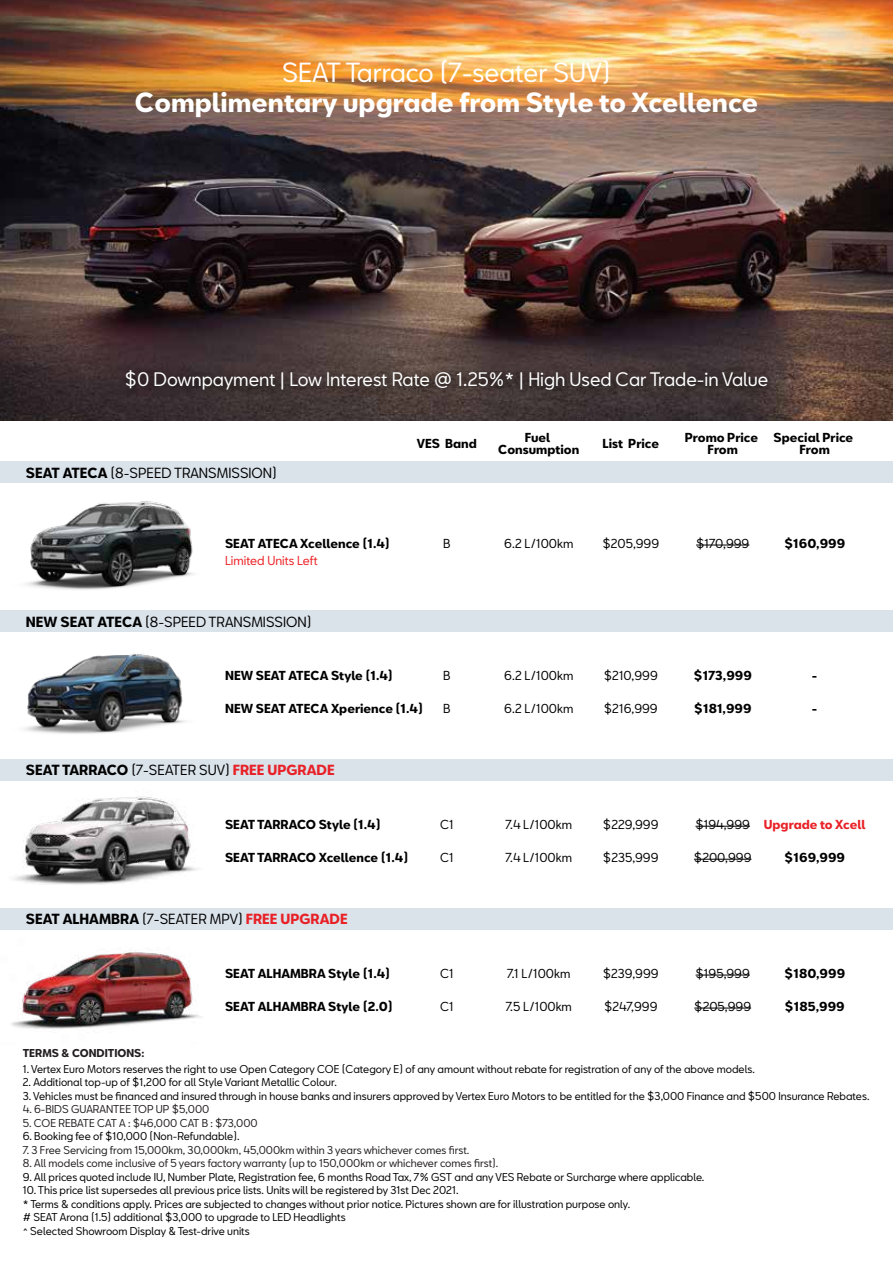
<style>
.page{position:relative;width:893px;height:1263px;background:#fff}
.page>*{position:absolute;margin:0;border:0;box-sizing:border-box;transform-origin:0 0}
.t1{font:700 25.5px "SEATBCN";color:#fff}
.t2{font:25.5px "SEATBCN";color:#fff}
.t3{font:18px "SEATBCN";color:#fff}
.t4{font:13.5px "SEATBCN";color:#010101}
.t5{font:700 12px/12px "SEATBCN";color:#010101;text-align:center}
.t6{font:12px "SEATBCN";color:#010101}
.t7{font:12px "SEATBCN";color:#ed2024}
.t8{font:700 12px "SEATBCN";color:#000}
.t9{font:700 12px "SEATBCN";color:#e82127}
.t10{font:10.5px/13.5px "SEATBCN";color:#010101}
.t11{font:10.5px "SEATBCN";color:#231f20}
.t12{font:700 10.5px "SEATBCN";color:#231f20}
.s1{font-weight:700}
.s2{font-weight:700;color:#e82127}
</style>
<div class="page">
<img style="left:0;top:0;width:893px;height:421px">
<div style="left:0;top:908px;width:893px;height:21px;background:#dae2ea"></div>
<div style="left:0;top:759px;width:893px;height:21px;background:#dae2ea"></div>
<div style="left:0;top:461px;width:893px;height:22px;background:#dae2ea"></div>
<div style="left:0;top:610px;width:893px;height:22px;background:#dae2ea"></div>
<hr style="left:696px;top:975px;width:54px;height:1px;background:#010101">
<hr style="left:694px;top:1008px;width:57px;height:1px;background:#010101">
<hr style="left:695px;top:826px;width:55px;height:1px;background:#010101">
<hr style="left:694px;top:859px;width:57px;height:1px;background:#010101">
<hr style="left:696px;top:545px;width:53px;height:1px;background:#010101">
<img style="left:26px;top:501px;width:168px;height:89px">
<img style="left:24px;top:653px;width:162px;height:81px">
<img style="left:13px;top:796px;width:185px;height:89px">
<img style="left:11px;top:949px;width:191px;height:80px">
<img style="left:113px;top:359px;width:670px;height:51px">
<h1 class="t2" style="left:282px;top:49px;width:330px">SEAT Tarraco (7-seater SUV)</h1>
<h1 class="t1" style="left:135px;top:88px;width:625px">Complimentary upgrade from Style to Xcellence</h1>
<h2 class="t3" style="left:125px;top:363px;width:645px">$0 Downpayment | Low Interest Rate @ 1.25%* | High Used Car Trade-in Value</h2>
<p class="t4" style="left:26px;top:461px;width:253px"><span class="s1">SEAT ATECA</span> (8-SPEED TRANSMISSION)</p>
<p class="t5" style="left:417px;top:437px;width:61px">VES Band</p>
<p class="t5" style="left:498px;top:431px;width:83px">Fuel<br>Consumption</p>
<p class="t5" style="left:225px;top:538px;width:166px">SEAT ATECA Xcellence (1.4)</p>
<p class="t7" style="left:225px;top:549px;width:94px">Limited Units Left</p>
<p class="t6" style="left:443px;top:533px;width:9px">B</p>
<p class="t4" style="left:26px;top:609px;width:287px"><span class="s1">NEW SEAT ATECA</span> (8-SPEED TRANSMISSION)</p>
<p class="t5" style="left:225px;top:670px;width:169px">NEW SEAT ATECA Style (1.4)</p>
<p class="t5" style="left:225px;top:703px;width:199px">NEW SEAT ATECA Xperience (1.4)</p>
<p class="t6" style="left:443px;top:665px;width:9px">B</p>
<p class="t6" style="left:443px;top:698px;width:9px">B</p>
<p class="t4" style="left:26px;top:758px;width:310px"><span class="s1">SEAT TARRACO</span> (7-SEATER SUV) <span class="s2">FREE UPGRADE</span></p>
<p class="t5" style="left:225px;top:819px;width:157px">SEAT TARRACO Style (1.4)</p>
<p class="t5" style="left:225px;top:852px;width:185px">SEAT TARRACO Xcellence (1.4)</p>
<p class="t6" style="left:440px;top:814px;width:15px">C1</p>
<p class="t6" style="left:440px;top:847px;width:15px">C1</p>
<p class="t4" style="left:26px;top:906px;width:323px"><span class="s1">SEAT ALHAMBRA</span> (7-SEATER MPV) <span class="s2">FREE UPGRADE</span></p>
<p class="t12" style="left:23px;top:1047px;width:123px">TERMS &amp; CONDITIONS:</p>
<p class="t5" style="left:225px;top:968px;width:167px">SEAT ALHAMBRA Style (1.4)</p>
<p class="t5" style="left:225px;top:1001px;width:169px">SEAT ALHAMBRA Style (2.0)</p>
<p class="t6" style="left:440px;top:963px;width:15px">C1</p>
<p class="t6" style="left:440px;top:996px;width:15px">C1</p>
<p class="t6" style="left:504px;top:533px;width:71px">6.2 L/100km</p>
<p class="t6" style="left:504px;top:665px;width:71px">6.2 L/100km</p>
<p class="t6" style="left:504px;top:698px;width:71px">6.2 L/100km</p>
<p class="t6" style="left:506px;top:814px;width:68px">7.4 L/100km</p>
<p class="t6" style="left:506px;top:847px;width:68px">7.4 L/100km</p>
<p class="t6" style="left:507px;top:963px;width:65px">7.1 L/100km</p>
<p class="t6" style="left:506px;top:996px;width:68px">7.5 L/100km</p>
<p class="t5" style="left:602px;top:437px;width:58px">List Price</p>
<p class="t6" style="left:602px;top:533px;width:58px">$205,999</p>
<p class="t6" style="left:604px;top:665px;width:56px">$210,999</p>
<p class="t6" style="left:604px;top:698px;width:55px">$216,999</p>
<p class="t6" style="left:603px;top:814px;width:57px">$229,999</p>
<p class="t6" style="left:603px;top:847px;width:57px">$235,999</p>
<p class="t6" style="left:603px;top:963px;width:57px">$239,999</p>
<p class="t6" style="left:604px;top:996px;width:55px">$247,999</p>
<p class="t5" style="left:685px;top:431px;width:75px">Promo Price<br>From</p>
<p class="t5" style="left:774px;top:432px;width:81px">Special Price<br>From</p>
<p class="t6" style="left:696px;top:533px;width:55px">$170,999</p>
<p class="t5" style="left:784px;top:538px;width:63px">$160,999</p>
<p class="t5" style="left:693px;top:670px;width:60px">$173,999</p>
<p class="t5" style="left:694px;top:703px;width:59px">$181,999</p>
<p class="t5" style="left:812px;top:670px;width:7px">-</p>
<p class="t5" style="left:812px;top:703px;width:7px">-</p>
<p class="t6" style="left:695px;top:814px;width:56px">$194,999</p>
<p class="t6" style="left:694px;top:847px;width:59px">$200,999</p>
<p class="t9" style="left:764px;top:818px;width:103px">Upgrade to Xcell</p>
<p class="t5" style="left:784px;top:852px;width:62px">$169,999</p>
<p class="t6" style="left:696px;top:963px;width:56px">$195,999</p>
<p class="t6" style="left:694px;top:996px;width:58px">$205,999</p>
<p class="t8" style="left:784px;top:967px;width:63px">$180,999</p>
<p class="t8" style="left:785px;top:1000px;width:62px">$185,999</p>
<p class="t10" style="left:23px;top:1062px;width:733px">1. Vertex Euro Motors reserves the right to use Open Category COE (Category E) of any amount without rebate for registration of any of the above models.</p>
<p class="t10" style="left:23px;top:1075px;width:316px">2. Additional top-up of $1,200 for all Style Variant Metallic Colour.</p>
<p class="t10" style="left:23px;top:1089px;width:848px">3. Vehicles must be financed and insured through in house banks and insurers approved by Vertex Euro Motors to be entitled for the $3,000 Finance and $500 Insurance Rebates.</p>
<p class="t11" style="left:23px;top:1100px;width:188px">4. 6-BIDS GUARANTEE TOP UP $5,000</p>
<p class="t11" style="left:23px;top:1113px;width:237px">5. COE REBATE CAT A : $46,000 CAT B : $73,000</p>
<p class="t10" style="left:23px;top:1129px;width:218px">6. Booking fee of $10,000 (Non-Refundable).</p>
<p class="t11" style="left:23px;top:1140px;width:448px">7. 3 Free Servicing from 15,000km, 30,000km, 45,000km within 3 years whichever comes first.</p>
<p class="t11" style="left:23px;top:1154px;width:477px">8. All models come inclusive of 5 years factory warranty (up to 150,000km or whichever comes first).</p>
<p class="t10" style="left:23px;top:1170px;width:683px">9. All prices quoted include IU, Number Plate, Registration fee, 6 months Road Tax, 7% GST and any VES Rebate or Surcharge where applicable.</p>
<p class="t10" style="left:23px;top:1183px;width:609px">10. This price list supersedes all previous price lists. Units will be registered by 31st Dec 2021.<br>* Terms &amp; conditions apply. Prices are subjected to changes without prior notice. Pictures shown are for illustration purpose only. # SEAT Arona (1.5) additional $3,000 to upgrade to LED Headlights<br>^ Selected Showroom Display &amp; Test-drive units</p>
</div>
